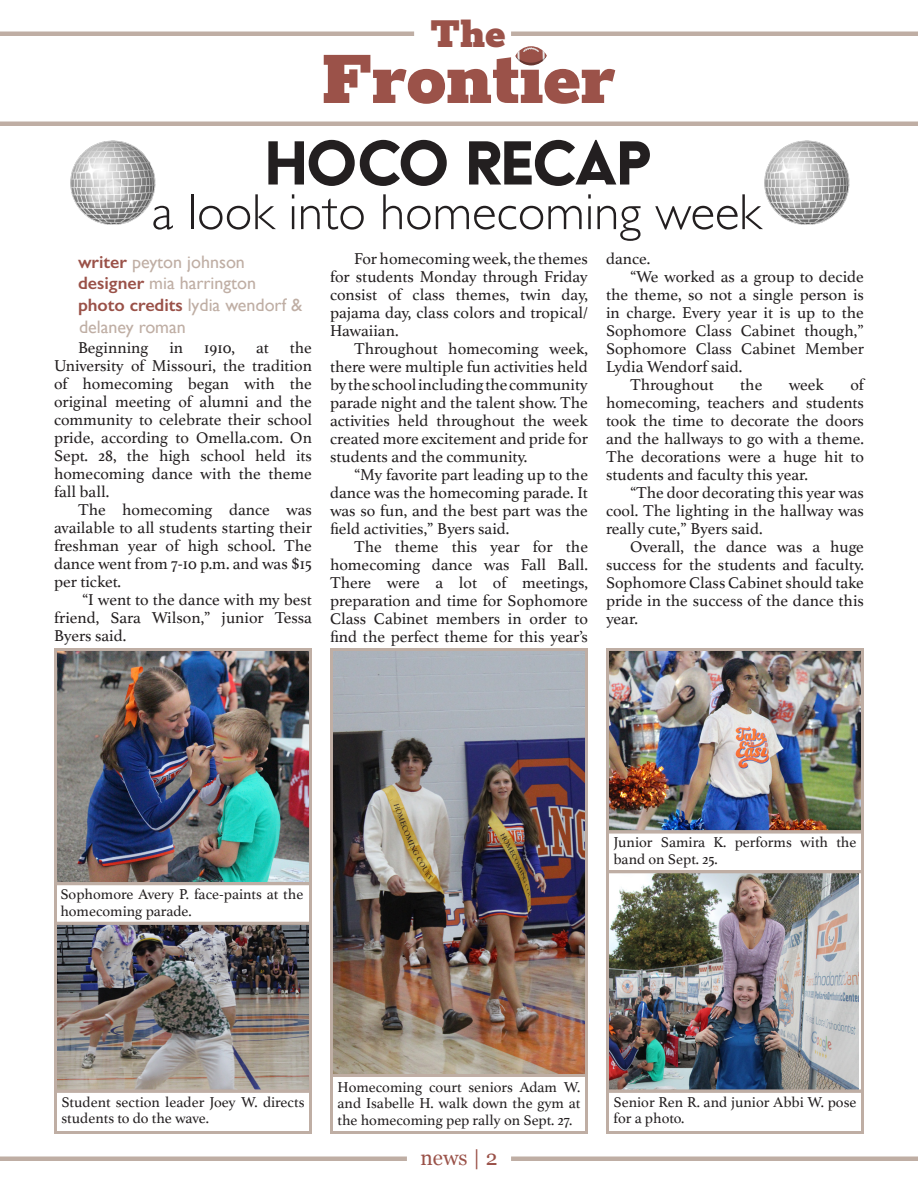
<style>
.page{position:relative;width:918px;height:1188px;background:#fff}
.page>*{position:absolute;margin:0;border:0;box-sizing:border-box;transform-origin:0 0}
.t1{font:900 82.5px "Rokkitt";color:#9b5249}
.t2{font:72px "Acier BAT Display Solid";color:#231f20}
.t3{font:300 51px "Gill Sans";color:#231f20}
.t4{font:900 45px "Rokkitt";color:#9b5249}
.t5{font:21px "Georgia";color:#9a5148}
.t6{font:18px/21.6px "Gill Sans";color:#bfaea4}
.t7{font:16.5px/18px "Athelas";color:#231f20;text-align:justify}
.t8{font:15px/16.5px "Athelas";color:#231f20}
.s1{font-weight:600;color:#9a5148}
</style>
<div class="page">
<hr style="left:0;top:32px;width:414px;height:4px;background:#bfaea4">
<hr style="left:511px;top:32px;width:407px;height:4px;background:#bfaea4">
<hr style="left:0;top:122px;width:918px;height:4px;background:#bfaea4">
<div style="left:0;top:1156px;width:407px;height:5px;background:#bfaea4"></div>
<div style="left:511px;top:1156px;width:407px;height:5px;background:#bfaea4"></div>
<svg style="left:515px;top:46px;width:32px;height:20px"></svg>
<img style="left:610px;top:874px;width:249px;height:215px">
<div style="left:606px;top:870px;width:258px;height:223px;border:3px solid #bfaea4"></div>
<div style="left:606px;top:1090px;width:258px;height:44px;border:3px solid #bfaea4"></div>
<img style="left:334px;top:652px;width:250px;height:421px">
<div style="left:330px;top:648px;width:258px;height:429px;border:3px solid #bfaea4"></div>
<div style="left:330px;top:1074px;width:258px;height:60px;border:3px solid #bfaea4"></div>
<img style="left:58px;top:652px;width:250px;height:229px">
<div style="left:54px;top:648px;width:258px;height:237px;border:3px solid #bfaea4"></div>
<div style="left:54px;top:882px;width:258px;height:43px;border:3px solid #bfaea4"></div>
<img style="left:764px;top:140px;width:86px;height:85px">
<img style="left:70px;top:140px;width:86px;height:85px">
<img style="left:610px;top:652px;width:250px;height:177px">
<div style="left:606px;top:648px;width:258px;height:185px;border:3px solid #bfaea4"></div>
<div style="left:606px;top:830px;width:258px;height:43px;border:3px solid #bfaea4"></div>
<img style="left:58px;top:926px;width:250px;height:163px">
<div style="left:54px;top:922px;width:258px;height:171px;border:3px solid #bfaea4"></div>
<div style="left:54px;top:1090px;width:258px;height:44px;border:3px solid #bfaea4"></div>
<h3 class="t4" style="left:430px;top:-3px;width:77px">The</h3>
<h1 class="t1" style="left:320px;top:11px;width:297px">Frontier</h1>
<h2 class="t2" style="left:266px;top:125px;width:388px">HOCO RECAP</h2>
<h3 class="t3" style="left:152px;top:172px;width:611px">a look into homecoming week</h3>
<p class="t6" style="left:78px;top:251px;width:226px"><span class="s1">writer</span> peyton johnson <span class="s1">designer</span> mia harrington <span class="s1">photo credits</span> lydia wendorf &amp; delaney roman</p>
<p class="t7" style="left:54px;top:338px;width:260px;text-indent:236px">the University of Missouri, the tradition of homecoming began with the original meeting of alumni and the community to celebrate their school pride, according to Omella.com. On Sept. 28, the high school held its homecoming dance with the theme fall ball.</p>
<p class="t7" style="left:54px;top:500px;width:259px;text-indent:24px">The homecoming dance was available to all students starting their freshman year of high school. The dance went from 7-10 p.m. and was $15 per ticket.</p>
<p class="t7" style="left:54px;top:590px;width:260px;text-indent:28px">“I went to the dance with my best friend, Sara Wilson,” junior Tessa Byers said.</p>
<p class="t7" style="left:78px;top:338px;width:72px">Beginning</p>
<p class="t7" style="left:169px;top:338px;width:15px">in</p>
<p class="t7" style="left:204px;top:338px;width:32px">1910,</p>
<p class="t7" style="left:256px;top:338px;width:14px">at</p>
<p class="t7" style="left:330px;top:249px;width:260px;text-indent:24px">For homecoming week, the themes for students Monday through Friday consist of class themes, twin day, pajama day, class colors and tropical/ Hawaiian.</p>
<p class="t7" style="left:330px;top:339px;width:260px;text-indent:24px">Throughout homecoming week, there were multiple fun activities held by the school including the community parade night and the talent show. The activities held throughout the week created more excitement and pride for students and the community.</p>
<p class="t7" style="left:330px;top:465px;width:260px;text-indent:24px">“My favorite part leading up to the dance was the homecoming parade. It was so fun, and the best part was the field activities,” Byers said.</p>
<p class="t7" style="left:330px;top:537px;width:260px;text-indent:24px">The theme this year for the homecoming dance was Fall Ball.<br>There were a lot of meetings, preparation and time for Sophomore Class Cabinet members in order to find the perfect theme for this year’s</p>
<p class="t7" style="left:606px;top:249px;width:46px">dance.</p>
<p class="t7" style="left:630px;top:267px;width:235px">“We worked as a group to decide</p>
<p class="t7" style="left:606px;top:285px;width:259px">the theme, so not a single person is</p>
<p class="t7" style="left:606px;top:303px;width:259px">in charge. Every year it is up to the</p>
<p class="t7" style="left:606px;top:321px;width:260px">Sophomore Class Cabinet though,”</p>
<p class="t7" style="left:606px;top:339px;width:260px">Sophomore Class Cabinet Member</p>
<p class="t7" style="left:606px;top:357px;width:138px">Lydia Wendorf said.</p>
<p class="t7" style="left:630px;top:375px;width:85px">Throughout</p>
<p class="t7" style="left:740px;top:375px;width:24px">the</p>
<p class="t7" style="left:789px;top:375px;width:37px">week</p>
<p class="t7" style="left:606px;top:375px;width:260px;text-indent:244px">of homecoming, teachers and students took the time to decorate the doors and the hallways to go with a theme.<br>The decorations were a huge hit to students and faculty this year.</p>
<p class="t7" style="left:606px;top:483px;width:260px;text-indent:24px">“The door decorating this year was cool. The lighting in the hallway was really cute,” Byers said.</p>
<p class="t7" style="left:606px;top:537px;width:260px;text-indent:24px">Overall, the dance was a huge success for the students and faculty.<br>Sophomore Class Cabinet should take pride in the success of the dance this year.</p>
<p class="t8" style="left:60px;top:886px;width:245px">Sophomore Avery P. face-paints at the homecoming parade.</p>
<p class="t8" style="left:614px;top:834px;width:244px">Junior Samira K. performs with the band on Sept. 25.</p>
<p class="t8" style="left:62px;top:1093px;width:245px">Student section leader Joey W. directs students to do the wave.</p>
<p class="t8" style="left:338px;top:1078px;width:245px;text-align:justify">Homecoming court seniors Adam W. and Isabelle H. walk down the gym at the homecoming pep rally on Sept. 27.</p>
<p class="t5" style="left:421px;top:1142px;width:78px">news | 2</p>
<p class="t8" style="left:614px;top:1093px;width:245px">Senior Ren R. and junior Abbi W. pose for a photo.</p>
</div>
